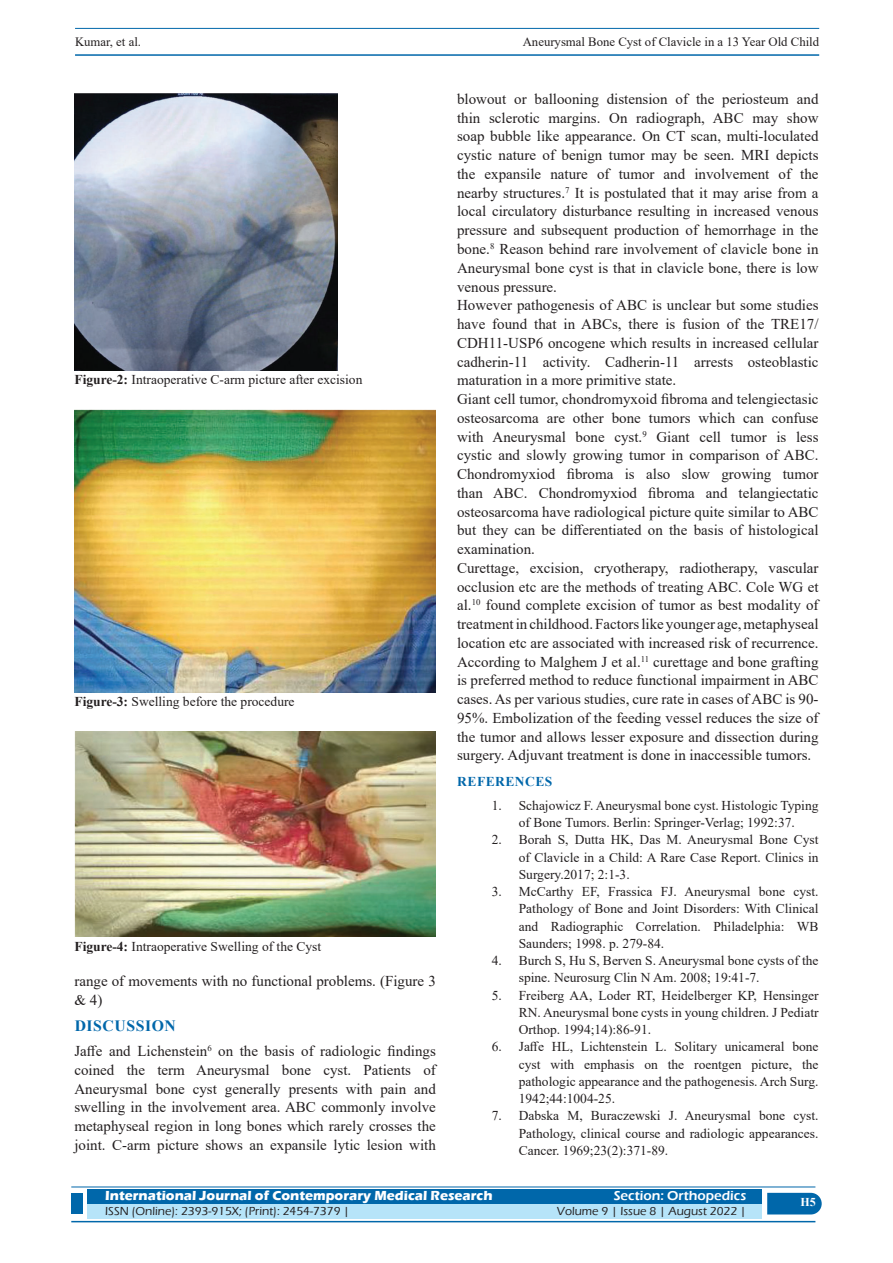
<style>
.page{position:relative;width:893px;height:1263px;background:#fff}
.page>*{position:absolute;margin:0;border:0;box-sizing:border-box;transform-origin:0 0}
.t1{font:700 15.75px "Times New Roman";letter-spacing:.035em;color:#0067aa}
.TX_New{font:15px/18.8px "Times New Roman";color:#231f20;text-align:justify}
.Legend{font:13.5px/17.2px "Times New Roman";color:#231f20;text-align:justify}
.t2{font:700 13.5px "Eras ITC";color:#fff}
.t3{font:600 13.5px "Eras ITC";color:#fff}
.t4{font:700 13.5px "Times New Roman";letter-spacing:.035em;color:#0067aa}
.t5{font:12.75px "Times New Roman";color:#231f20}
.t6{font:500 12px "Eras ITC";color:#231f20}
.t7{font:700 12px "Times New Roman";color:#fff}
.s1{font-weight:700}
</style>
<div class="page">
<hr style="left:75px;top:28px;width:744px;height:1px;background:#0067aa">
<hr style="left:75px;top:54px;width:744px;height:2px;background:#0067aa">
<div style="left:87px;top:1189px;width:674px;height:15px;background:#0067aa"></div>
<div style="left:87px;top:1204px;width:674px;height:15px;background:#b6e4f9"></div>
<svg style="left:767px;top:1193px;width:55px;height:21px"></svg>
<hr style="left:71px;top:1186px;width:744px;height:1px;background:#0067aa">
<hr style="left:71px;top:1221px;width:744px;height:1px;background:#0067aa">
<div style="left:71px;top:1193px;width:12px;height:21px;background:#0067aa"></div>
<img style="left:74px;top:94px;width:264px;height:276px">
<img style="left:74px;top:409px;width:362px;height:283px">
<img style="left:74px;top:732px;width:362px;height:205px">
<p class="t5" style="left:75px;top:33px;width:68px">Kumar, et al.</p>
<p class="t5" style="left:523px;top:33px;width:298px">Aneurysmal Bone Cyst of Clavicle in a 13 Year Old Child</p>
<p class="Legend" style="left:74px;top:370px;width:290px"><span class="s1">Figure-2:</span> Intraoperative C-arm picture after excision</p>
<p class="Legend" style="left:74px;top:693px;width:222px"><span class="s1">Figure-3:</span> Swelling before the procedure</p>
<p class="Legend" style="left:74px;top:937px;width:248px"><span class="s1">Figure-4:</span> Intraoperative Swelling of the Cyst</p>
<p class="TX_New" style="left:74px;top:971px;width:363px">range of movements with no functional problems. (Figure 3 &amp; 4)</p>
<h1 class="t1" style="left:75px;top:1014px;width:103px">DISCUSSION</h1>
<p class="TX_New" style="left:74px;top:1041px;width:363px">Jaffe and Lichenstein<sup>6</sup> on the basis of radiologic findings coined the term Aneurysmal bone cyst. Patients of Aneurysmal bone cyst generally presents with pain and swelling in the involvement area. ABC commonly involve metaphyseal region in long bones which rarely crosses the joint. C-arm picture shows an expansile lytic lesion with</p>
<p class="TX_New" style="left:457px;top:89px;width:363px">blowout or ballooning distension of the periosteum and thin sclerotic margins. On radiograph, ABC may show soap bubble like appearance. On CT scan, multi-loculated cystic nature of benign tumor may be seen. MRI depicts the expansile nature of tumor and involvement of the nearby structures.<sup>7</sup> It is postulated that it may arise from a local circulatory disturbance resulting in increased venous pressure and subsequent production of hemorrhage in the bone.<sup>8</sup> Reason behind rare involvement of clavicle bone in Aneurysmal bone cyst is that in clavicle bone, there is low venous pressure.</p>
<p class="TX_New" style="left:457px;top:295px;width:363px">However pathogenesis of ABC is unclear but some studies have found that in ABCs, there is fusion of the TRE17/ CDH11-USP6 oncogene which results in increased cellular cadherin-11 activity. Cadherin-11 arrests osteoblastic maturation in a more primitive state.</p>
<p class="TX_New" style="left:457px;top:389px;width:363px">Giant cell tumor, chondromyxoid fibroma and telengiectasic osteosarcoma are other bone tumors which can confuse with Aneurysmal bone cyst.<sup>9</sup> Giant cell tumor is less cystic and slowly growing tumor in comparison of ABC.<br>Chondromyxiod fibroma is also slow growing tumor than ABC. Chondromyxiod fibroma and telangiectatic osteosarcoma have radiological picture quite similar to ABC but they can be differentiated on the basis of histological examination.</p>
<p class="TX_New" style="left:457px;top:558px;width:363px">Curettage, excision, cryotherapy, radiotherapy, vascular occlusion etc are the methods of treating ABC. Cole WG et al.<sup>10</sup> found complete excision of tumor as best modality of treatment in childhood. Factors like younger age, metaphyseal location etc are associated with increased risk of recurrence.<br>According to Malghem J et al.<sup>11</sup> curettage and bone grafting is preferred method to reduce functional impairment in ABC cases. As per various studies, cure rate in cases of ABC is 90- 95%. Embolization of the feeding vessel reduces the size of the tumor and allows lesser exposure and dissection during surgery. Adjuvant treatment is done in inaccessible tumors.</p>
<h1 class="t4" style="left:457px;top:772px;width:97px">REFERENCES</h1>
<p class="Legend" style="left:492px;top:796px;width:328px;text-align:center">1. Schajowicz F. Aneurysmal bone cyst. Histologic Typing of Bone Tumors. Berlin: Springer-Verlag; 1992:37.</p>
<p class="Legend" style="left:519px;top:831px;width:301px;text-indent:-27px">2. Borah S, Dutta HK, Das M. Aneurysmal Bone Cyst of Clavicle in a Child: A Rare Case Report. Clinics in Surgery.2017; 2:1-3.</p>
<p class="Legend" style="left:519px;top:882px;width:301px;text-indent:-27px">3. McCarthy EF, Frassica FJ. Aneurysmal bone cyst.<br>Pathology of Bone and Joint Disorders: With Clinical and Radiographic Correlation. Philadelphia: WB Saunders; 1998. p. 279-84.</p>
<p class="Legend" style="left:519px;top:951px;width:301px;text-indent:-27px">4. Burch S, Hu S, Berven S. Aneurysmal bone cysts of the spine. Neurosurg Clin N Am. 2008; 19:41-7.</p>
<p class="Legend" style="left:519px;top:986px;width:301px;text-indent:-27px">5. Freiberg AA, Loder RT, Heidelberger KP, Hensinger RN. Aneurysmal bone cysts in young children. J Pediatr Orthop. 1994;14):86-91.</p>
<p class="Legend" style="left:519px;top:1038px;width:301px;text-indent:-27px">6. Jaffe HL, Lichtenstein L. Solitary unicameral bone cyst with emphasis on the roentgen picture, the pathologic appearance and the pathogenesis. Arch Surg.<br>1942;44:1004-25.</p>
<p class="Legend" style="left:519px;top:1107px;width:301px;text-indent:-27px">7. Dabska M, Buraczewski J. Aneurysmal bone cyst.<br>Pathology, clinical course and radiologic appearances.<br>Cancer. 1969;23(2):371-89.</p>
<p class="t2" style="left:105px;top:1188px;width:389px">International Journal of Contemporary Medical Research</p>
<p class="t3" style="left:614px;top:1188px;width:134px">Section: Orthopedics</p>
<p class="t6" style="left:105px;top:1204px;width:246px">ISSN (Online): 2393-915X; (Print): 2454-7379 |</p>
<p class="t6" style="left:557px;top:1204px;width:191px">Volume 9 | Issue 8 | August 2022 |</p>
<p class="t7" style="left:800px;top:1194px;width:17px">H5</p>
</div>
